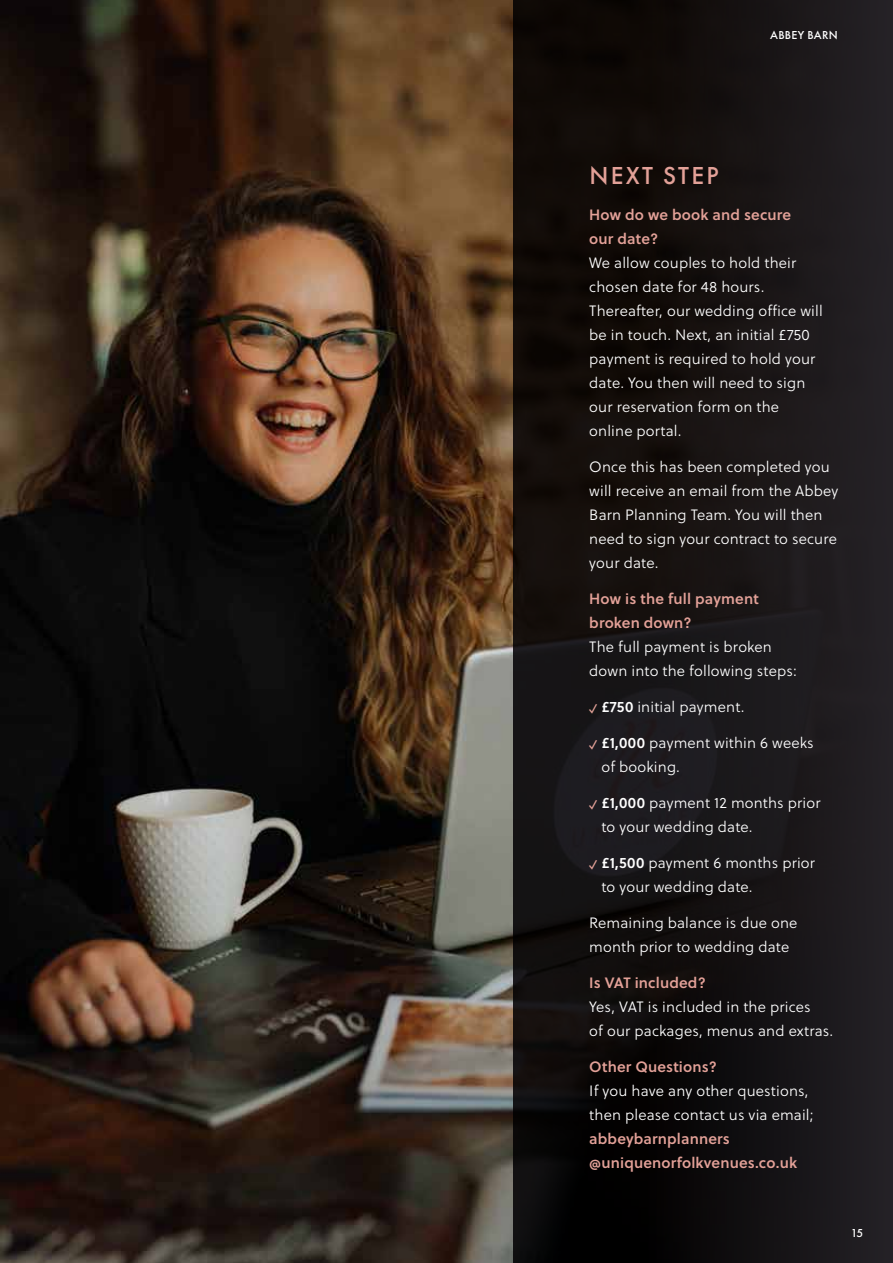
<style>
.page{position:relative;width:893px;height:1263px;background:#fff}
.page>*{position:absolute;margin:0;border:0;box-sizing:border-box;transform-origin:0 0}
.Heading{font:500 25.5px "Futura PT";letter-spacing:.09em;color:#e3a198}
.Heading-2{font:15px/24px "Soleil Lt";letter-spacing:.01em;color:#fff}
.Heading-3{font:15px/24px "Soleil Sb";letter-spacing:.01em;color:#e3a198}
.Heading-4{font:500 12px "Futura PT";letter-spacing:.02em;color:#fff}
.s1{font-family:"Soleil Sb";color:#e3a198}
.s2{font-family:"Proxima Nova";font-weight:700;color:#e3a198}
.s3{font-family:"Soleil Sb"}
.s4{font-family:"Soleil Lt";color:#fff}
</style>
<div class="page">
<img style="left:0;top:0;width:513px;height:1263px">
<svg style="left:513px;top:0;width:380px;height:1263px;background:#161313"></svg>
<p class="Heading-4" style="left:770px;top:28px;width:69px">ABBEY BARN</p>
<p class="Heading" style="left:589px;top:160px;width:131px">NEXT STEP</p>
<p class="Heading-2" style="left:589px;top:202px;width:235px"><span class="s1">How do we book and secure<br>our date?<br></span>We allow couples to hold their chosen date for 48 hours.<br>Thereafter, our wedding office will be in touch. Next, an initial £750 payment is required to hold your date. You then will need to sign our reservation form on the online portal.</p>
<p class="Heading-2" style="left:589px;top:454px;width:251px">Once this has been completed you will receive an email from the Abbey<br>Barn Planning Team. You will then need to sign your contract to secure your date.</p>
<p class="Heading-2" style="left:589px;top:586px;width:209px"><span class="s1">How is the full payment broken down?<br></span>The full payment is broken down into the following steps:</p>
<p class="Heading-2" style="left:589px;top:694px;width:157px"><span class="s2">✓</span> <span class="s3">£750</span> initial payment.</p>
<p class="Heading-2" style="left:601px;top:730px;width:214px;text-indent:-12px"><span class="s2">✓</span> <span class="s3">£1,000</span> payment within 6 weeks of booking.</p>
<p class="Heading-2" style="left:601px;top:790px;width:221px;text-indent:-12px"><span class="s2">✓</span> <span class="s3">£1,000</span> payment 12 months prior to your wedding date.</p>
<p class="Heading-2" style="left:601px;top:850px;width:215px;text-indent:-12px"><span class="s2">✓</span> <span class="s3">£1,500</span> payment 6 months prior to your wedding date.</p>
<p class="Heading-2" style="left:589px;top:910px;width:210px">Remaining balance is due one month prior to wedding date</p>
<p class="Heading-2" style="left:589px;top:970px;width:245px"><span class="s1">Is VAT included?<br></span>Yes, VAT is included in the prices<br>of our packages, menus and extras.</p>
<p class="Heading-3" style="left:589px;top:1054px;width:226px">Other Questions?<br><span class="s4">If you have any other questions, then please contact us via email; </span>abbeybarnplanners @uniquenorfolkvenues.co.uk</p>
<p class="Heading-4" style="left:851px;top:1225px;width:14px">15</p>
</div>
